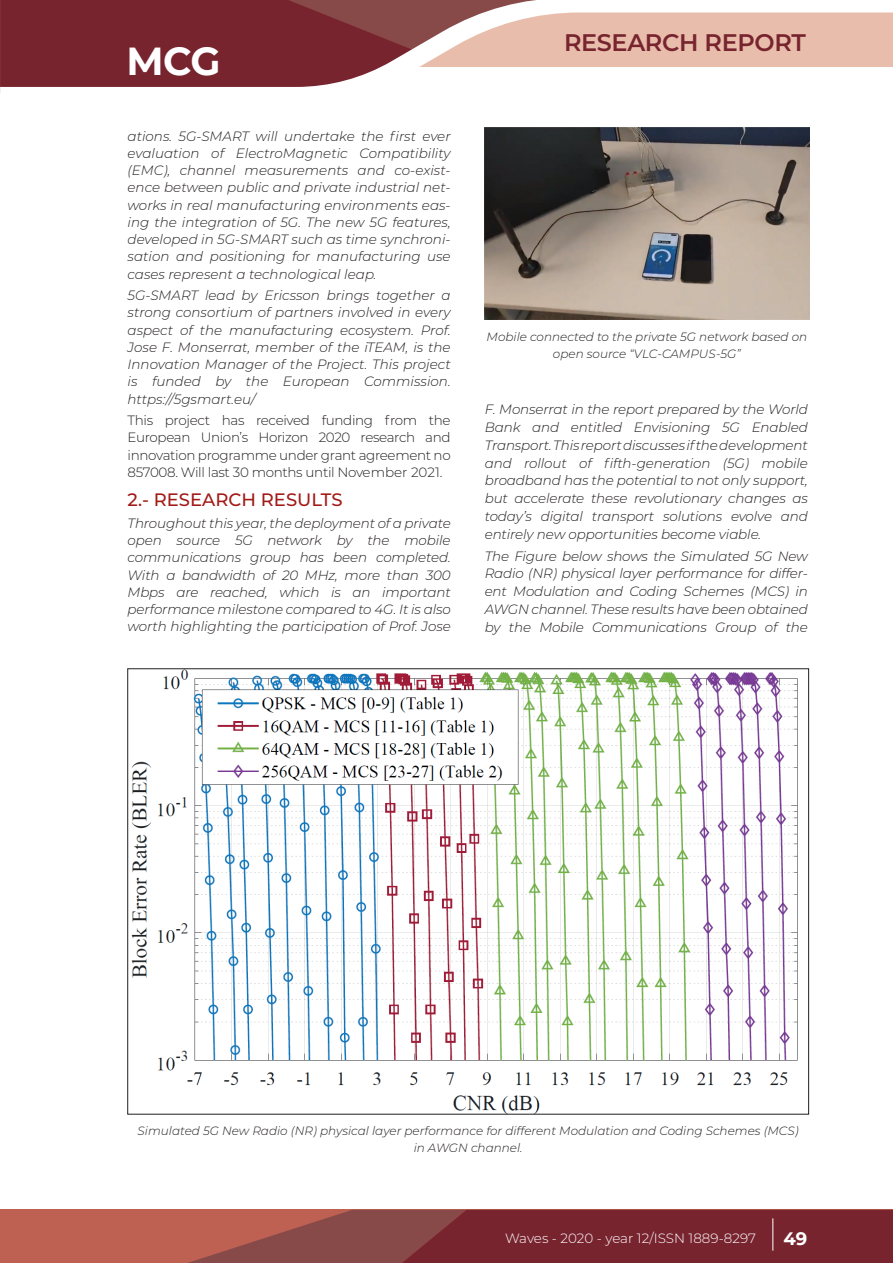
<style>
.page{position:relative;width:893px;height:1263px;background:#fff}
.page>*{position:absolute;margin:0;border:0;box-sizing:border-box;transform-origin:0 0}
.t1{font:700 39px "Montserrat";color:#fff}
.t2{font:600 24px "Montserrat";letter-spacing:-.015em;color:#77242f}
.t3{font:500 18px "Montserrat";color:#a11a16}
.t4{font:700 18px "Montserrat";color:#fff}
.t5{font:italic 300 13.5px/17.2px "Montserrat";letter-spacing:-.01em;color:#231f20;text-align:justify}
.t6{font:300 13.5px/17.2px "Montserrat";letter-spacing:-.025em;color:#231f20;text-align:justify}
.t7{font:300 13.5px "Montserrat";color:#fff}
.t8{font:italic 300 12px/16.8px "Montserrat";color:#231f20;text-align:center}
</style>
<div class="page">
<div style="left:0;top:1210px;width:893px;height:53px;background:#be6052"></div>
<img style="left:485px;top:128px;width:324px;height:191px">
<img style="left:131px;top:670px;width:667px;height:442px">
<svg style="left:0;top:0;width:893px;height:93px"></svg>
<svg style="left:188px;top:1210px;width:705px;height:53px;background:#833439"></svg>
<h1 class="t1" style="left:126px;top:33px;width:96px">MCG</h1>
<p class="t5" style="left:128px;top:127px;width:325px">ations. 5G-SMART will undertake the first ever evaluation of ElectroMagnetic Compatibility (EMC), channel measurements and co-exist&shy;ence between public and private industrial net&shy;works in real manufacturing environments eas&shy;ing the integration of 5G. The new 5G features, developed in 5G-SMART such as time synchroni&shy;sation and positioning for manufacturing use cases represent a technological leap.</p>
<p class="t5" style="left:128px;top:286px;width:325px">5G-SMART lead by Ericsson brings together a strong consortium of partners involved in every aspect of the manufacturing ecosystem. Prof.<br>Jose F. Monserrat, member of the iTEAM, is the Innovation Manager of the Project. This project is funded by the European Commission. https://5gsmart.eu/</p>
<p class="t6" style="left:128px;top:411px;width:325px">This project has received funding from the European Union’s Horizon 2020 research and innovation programme under grant agreement no 857008. Will last 30 months until November 2021.</p>
<h3 class="t3" style="left:128px;top:487px;width:216px">2.- RESEARCH RESULTS</h3>
<p class="t5" style="left:128px;top:514px;width:325px">Throughout this year, the deployment of a private open source 5G network by the mobile communications group has been completed.<br>With a bandwidth of 20 MHz, more than 300<br>Mbps are reached, which is an important performance milestone compared to 4G. It is also worth highlighting the participation of Prof. Jose</p>
<h2 class="t2" style="left:564px;top:25px;width:243px">RESEARCH REPORT</h2>
<p class="t8" style="left:487px;top:328px;width:322px">Mobile connected to the private 5G network based on open source “VLC-CAMPUS-5G”</p>
<p class="t5" style="left:485px;top:400px;width:325px;line-height:17.7px">F. Monserrat in the report prepared by the World Bank and entitled Envisioning 5G Enabled Transport. This report discusses if the development and rollout of fifth-generation (5G) mobile broadband has the potential to not only support, but accelerate these revolutionary changes as today’s digital transport solutions evolve and entirely new opportunities become viable.</p>
<p class="t5" style="left:485px;top:546px;width:325px;line-height:17.7px">The Figure below shows the Simulated 5G New Radio (NR) physical layer performance for differ&shy;ent Modulation and Coding Schemes (MCS) in AWGN channel. These results have been obtained by the Mobile Communications Group of the</p>
<p class="t8" style="left:138px;top:1122px;width:662px">Simulated 5G New Radio (NR) physical layer performance for different Modulation and Coding Schemes (MCS) in AWGN channel.</p>
<p class="t7" style="left:505px;top:1229px;width:252px">Waves - 2020 - year 12/ISSN 1889-8297</p>
<h3 class="t4" style="left:783px;top:1225px;width:25px">49</h3>
</div>
